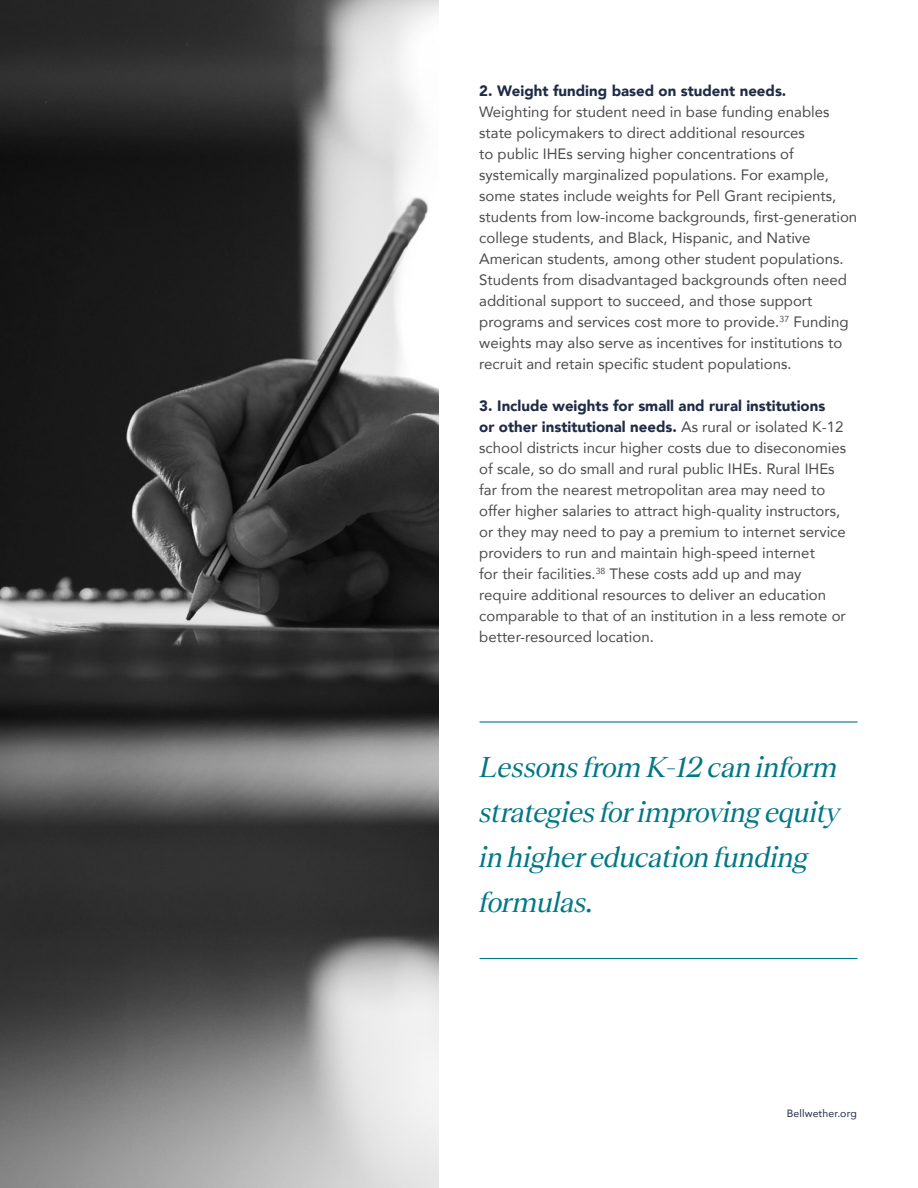
<style>
.page{position:relative;width:918px;height:1188px;background:#fff}
.page>*{position:absolute;margin:0;border:0;box-sizing:border-box;transform-origin:0 0}
.t1{font:italic 30px/45px "Teodor";letter-spacing:-.01em;color:#007786}
.t2{font:15px/21px "Avenir";color:#4c4c4e}
.t3{font:900 15px "Avenir";color:#202b46}
.t4{font:10.5px "Avenir";letter-spacing:.01em;color:#202b46}
.s1{font-weight:900;color:#202b46}
</style>
<div class="page">
<hr style="left:480px;top:721px;width:378px;height:2px;background:#007786">
<hr style="left:480px;top:958px;width:378px;height:1px;background:#007786">
<img style="left:0;top:0;width:439px;height:1188px">
<p class="t3" style="left:479px;top:78px;width:309px">2. Weight funding based on student needs.</p>
<p class="t2" style="left:479px;top:101px;width:380px">Weighting for student need in base funding enables state policymakers to direct additional resources<br>to public IHEs serving higher concentrations of systemically marginalized populations. For example, some states include weights for Pell Grant recipients, students from low-income backgrounds, first-generation college students, and Black, Hispanic, and Native American students, among other student populations.<br>Students from disadvantaged backgrounds often need additional support to succeed, and those support programs and services cost more to provide.<sup>37</sup> Funding weights may also serve as incentives for institutions to recruit and retain specific student populations.</p>
<p class="t2" style="left:479px;top:395px;width:368px"><span class="s1">3. Include weights for small and rural institutions<br>or other institutional needs.</span> As rural or isolated K-12 school districts incur higher costs due to diseconomies of scale, so do small and rural public IHEs. Rural IHEs far from the nearest metropolitan area may need to offer higher salaries to attract high-quality instructors, or they may need to pay a premium to internet service providers to run and maintain high-speed internet<br>for their facilities.<sup>38</sup> These costs add up and may require additional resources to deliver an education comparable to that of an institution in a less remote or better-resourced location.</p>
<h1 class="t1" style="left:479px;top:743px;width:362px">Lessons from K-12 can inform strategies for improving equity in higher education funding formulas.</h1>
<p class="t4" style="left:787px;top:1105px;width:71px">Bellwether.org</p>
</div>
